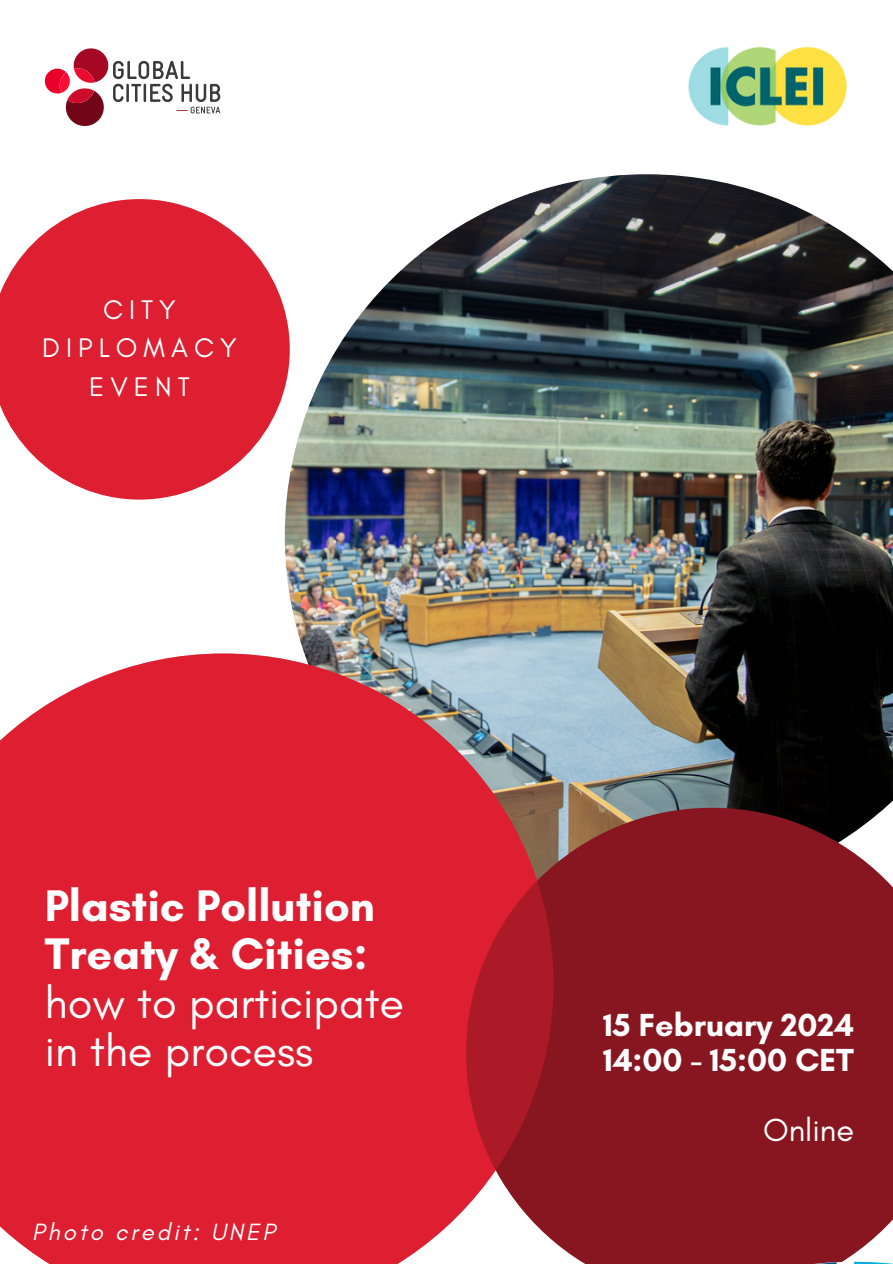
<style>
.page{position:relative;width:893px;height:1264px;background:#fff}
.page>*{position:absolute;margin:0;border:0;box-sizing:border-box;transform-origin:0 0}
.t1{font:700 45px/48.3px "Glacial Indifference";color:#fff}
.t2{font:700 32.55px/34.8px "Glacial Indifference";color:#fff}
.t3{font:32.55px "Glacial Indifference";color:#fff}
.t4{font:27.45px/38.2px "Glacial Indifference";letter-spacing:.22em;color:#fff;text-align:center}
.t5{font:italic 24px "Glacial Indifference";letter-spacing:.12em;color:#fff}
.s1{font-weight:400}
</style>
<div class="page">
<img style="left:285px;top:174px;width:607px;height:633px">
<div style="left:553px;top:807px;width:339px;height:454px;background:#871620"></div>
<svg style="left:0;top:653px;width:553px;height:610px;background:#d63040"></svg>
<svg style="left:488px;top:1261px;width:395px;height:2px"></svg>
<svg style="left:45px;top:48px;width:175px;height:78px"></svg>
<svg style="left:0;top:199px;width:290px;height:300px;fill:#dd1f31"></svg>
<img style="left:653px;top:46px;width:228px;height:154px">
<h2 class="t4" style="left:42px;top:290px;width:196px">CITY<br>DIPLOMACY<br>EVENT</h2>
<p class="t1" style="left:45px;top:880px;width:361px">Plastic Pollution<br>Treaty &amp; Cities: <span class="s1">how to participate in the process</span></p>
<p class="t5" style="left:32px;top:1217px;width:244px">Photo credit: UNEP</p>
<h4 class="t2" style="left:603px;top:1007px;width:252px">15 February 2024<br>14:00 - 15:00 CET</h4>
<h1 class="t3" style="left:763px;top:1109px;width:92px">Online</h1>
</div>
